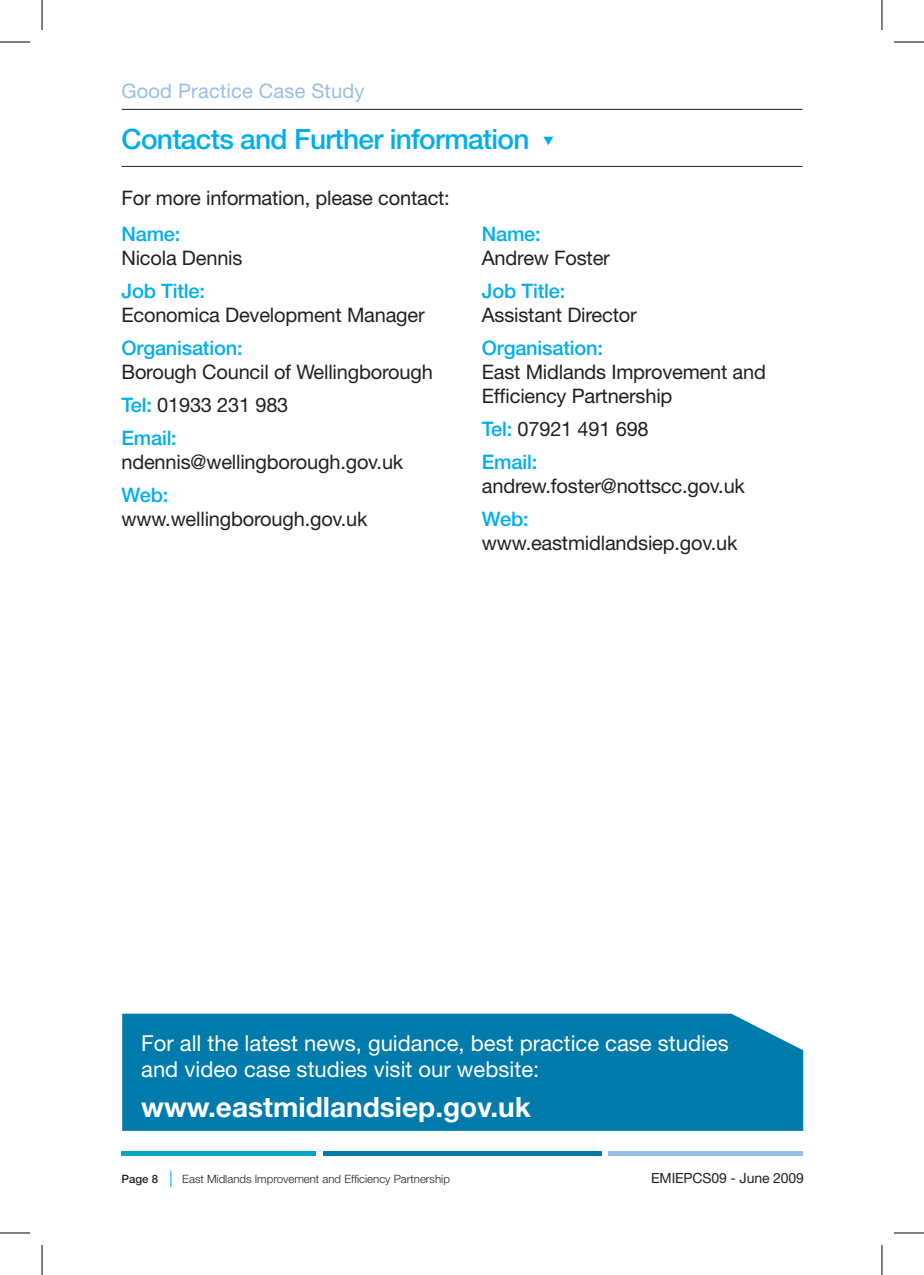
<style>
.page{position:relative;width:924px;height:1275px;background:#fff}
.page>*{position:absolute;margin:0;border:0;box-sizing:border-box;transform-origin:0 0}
.Main_sub_header{font:500 28px "Helvetica Neue";letter-spacing:-.025em;color:#00aeef}
.Bold_sub_heads{font:700 28px "Helvetica Neue";color:#fff}
.Bold_sub_heads-2{font:22px/26px "Helvetica Neue";color:#fff}
.Main_body_copy{font:20px/24px "Helvetica Neue";letter-spacing:-.01em;color:#231f20}
.t1{font:20px "Helvetica Neue";letter-spacing:.01em;color:#97bfe6}
.Main_body_copy-2{font:14px "Helvetica Neue";letter-spacing:-.01em;color:#231f20}
.t2{font:300 11.4px "Helvetica Neue";color:#231f20}
.t3{font:500 11.4px "Helvetica Neue";color:#231f20}
.s1{font-weight:500;color:#00aeef}
</style>
<div class="page">
<div style="left:121px;top:1150px;width:194px;height:5px;background:#06a6c3"></div>
<div style="left:323px;top:1150px;width:278px;height:5px;background:#007bab"></div>
<div style="left:608px;top:1150px;width:194px;height:5px;background:#97bfe6"></div>
<svg style="left:170px;top:1170px;width:1px;height:17px"></svg>
<hr style="left:121px;top:109px;width:681px;height:1px;background:#231f20">
<hr style="left:121px;top:166px;width:681px;height:1px;background:#231f20">
<div style="left:122px;top:1013px;width:680px;height:118px;background:#007bab"></div>
<hr style="left:0;top:42px;width:30px;height:1px;background:#000">
<hr style="left:893px;top:42px;width:30px;height:1px;background:#000">
<hr style="left:0;top:1232px;width:30px;height:1px;background:#000">
<hr style="left:893px;top:1232px;width:30px;height:1px;background:#000">
<hr style="left:42px;top:0;width:1px;height:30px;background:#000">
<hr style="left:42px;top:1245px;width:1px;height:30px;background:#000">
<hr style="left:881px;top:0;width:1px;height:30px;background:#000">
<hr style="left:881px;top:1245px;width:1px;height:30px;background:#000">
<p class="t1" style="left:121px;top:78px;width:244px">Good Practice Case Study</p>
<p class="Main_sub_header" style="left:121px;top:122px;width:409px">Contacts and Further information</p>
<p class="Main_body_copy" style="left:121px;top:186px;width:330px">For more information, please contact:</p>
<p class="Main_body_copy" style="left:121px;top:221px;width:122px"><span class="s1">Name:<br></span>Nicola Dennis</p>
<p class="Main_body_copy" style="left:121px;top:278px;width:304px"><span class="s1">Job Title:<br></span>Economica Development Manager</p>
<p class="Main_body_copy" style="left:121px;top:335px;width:313px"><span class="s1">Organisation:<br></span>Borough Council of Wellingborough</p>
<p class="Main_body_copy" style="left:121px;top:392px;width:168px"><span class="s1">Tel:</span> 01933 231 983</p>
<p class="Main_body_copy" style="left:121px;top:425px;width:283px"><span class="s1">Email: </span>ndennis@wellingborough.gov.uk</p>
<p class="Main_body_copy" style="left:121px;top:483px;width:247px"><span class="s1">Web: </span>www.wellingborough.gov.uk</p>
<p class="Main_body_copy" style="left:481px;top:221px;width:129px"><span class="s1">Name:<br></span>Andrew Foster</p>
<p class="Main_body_copy" style="left:481px;top:278px;width:156px"><span class="s1">Job Title:<br></span>Assistant Director</p>
<p class="Main_body_copy" style="left:481px;top:335px;width:285px"><span class="s1">Organisation:<br></span>East Midlands Improvement and<br>Efficiency Partnership</p>
<p class="Main_body_copy" style="left:481px;top:416px;width:168px"><span class="s1">Tel:</span> 07921 491 698</p>
<p class="Main_body_copy" style="left:481px;top:449px;width:264px"><span class="s1">Email: </span>andrew.foster@nottscc.gov.uk</p>
<p class="Main_body_copy" style="left:481px;top:507px;width:257px"><span class="s1">Web: </span>www.eastmidlandsiep.gov.uk</p>
<p class="Bold_sub_heads-2" style="left:141px;top:1030px;width:588px">For all the latest news, guidance, best practice case studies and video case studies visit our website:</p>
<p class="Bold_sub_heads" style="left:141px;top:1090px;width:391px">www.eastmidlandsiep.gov.uk</p>
<p class="t3" style="left:121px;top:1172px;width:38px">Page 8</p>
<p class="t2" style="left:182px;top:1172px;width:269px">East Midlands Improvement and Efficiency Partnership</p>
<p class="Main_body_copy-2" style="left:651px;top:1169px;width:154px">EMIEPCS09 - June 2009</p>
</div>
